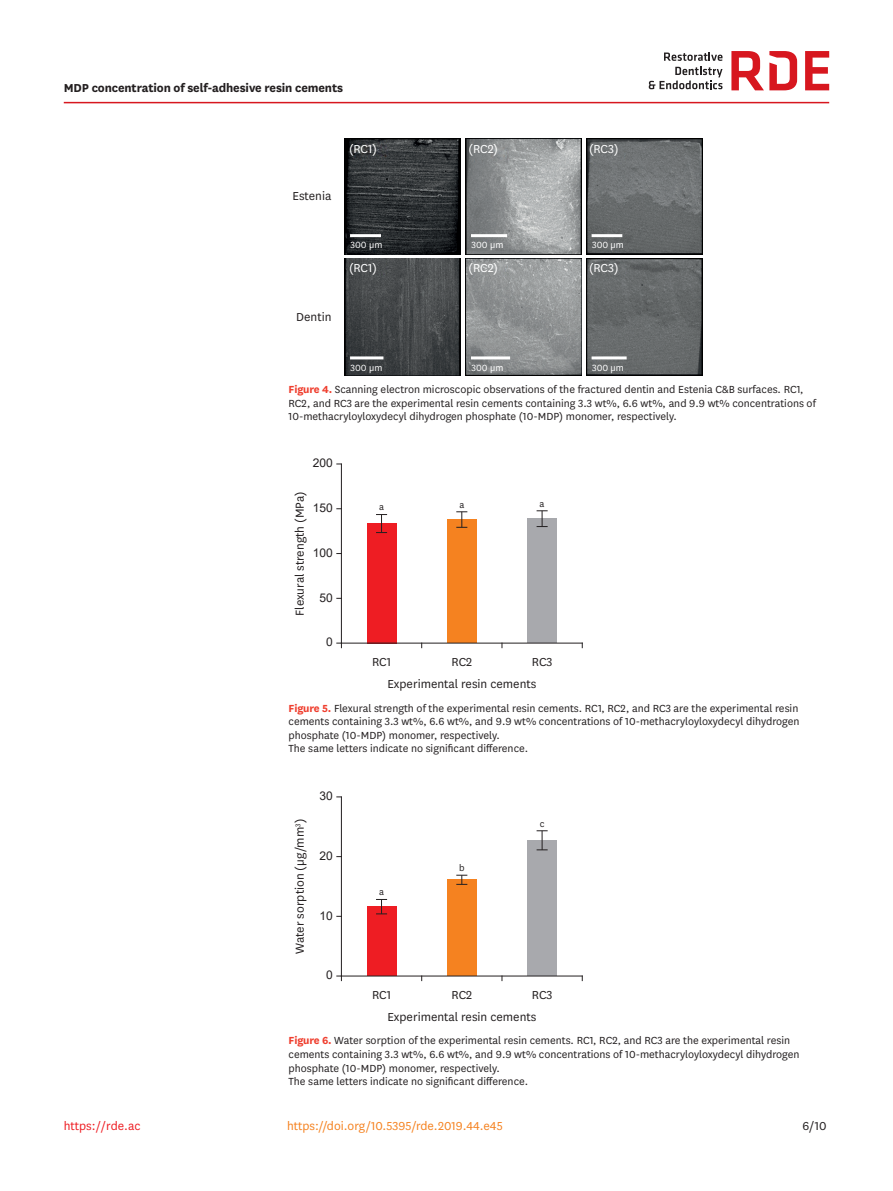
<style>
.page{position:relative;width:893px;height:1191px;background:#fff}
.page>*{position:absolute;margin:0;border:0;box-sizing:border-box;transform-origin:0 0}
.t1{font:13.5px/21.6px "National";color:#231f20}
.alt-title-type{font:700 13.5px "National";letter-spacing:-.01em;color:#231f20}
.doi_running_footer{font:13.5px "National";color:#f58220}
.t2{font:13.5px "National";letter-spacing:-.005em;color:#fff}
.t3{font:13.5px "National";color:#ee1d23}
.fig_caption{font:12px/13.5px "National";color:#231f20}
.t4{font:12px "Arial";color:#231f20}
.t5{font:10.5px "National";color:#fff}
.t6{font:10.5px "National";color:#231f20}
.s1{font-weight:700;color:#ef3e2e}
</style>
<div class="page">
<hr style="left:64px;top:102px;width:765px;height:1px;background:#d7171f">
<svg style="left:649px;top:52px;width:73px;height:37px"></svg>
<svg style="left:805px;top:51px;width:24px;height:39px"></svg>
<svg style="left:731px;top:51px;width:66px;height:39px"></svg>
<img style="left:344px;top:138px;width:117px;height:117px">
<img style="left:465px;top:138px;width:117px;height:117px">
<img style="left:586px;top:138px;width:117px;height:117px">
<img style="left:344px;top:259px;width:117px;height:117px">
<img style="left:465px;top:259px;width:117px;height:117px">
<img style="left:586px;top:259px;width:117px;height:117px">
<hr style="left:350px;top:234px;width:31px;height:3px;background:#fff">
<hr style="left:471px;top:234px;width:36px;height:3px;background:#fff">
<hr style="left:592px;top:234px;width:30px;height:3px;background:#fff">
<hr style="left:350px;top:356px;width:33px;height:3px;background:#fff">
<hr style="left:471px;top:356px;width:39px;height:3px;background:#fff">
<hr style="left:592px;top:356px;width:35px;height:3px;background:#fff">
<div style="left:527px;top:519px;width:30px;height:124px;background:#a8a9ad"></div>
<div style="left:447px;top:519px;width:30px;height:124px;background:#f58220"></div>
<div style="left:367px;top:523px;width:29px;height:120px;background:#ee1d23"></div>
<hr style="left:341px;top:464px;width:1px;height:179px;background:#231f20">
<hr style="left:341px;top:642px;width:241px;height:1px;background:#231f20">
<svg style="left:337px;top:642px;width:5px;height:5px"></svg>
<svg style="left:376px;top:514px;width:11px;height:19px"></svg>
<svg style="left:456px;top:511px;width:11px;height:17px"></svg>
<svg style="left:537px;top:510px;width:11px;height:17px"></svg>
<div style="left:527px;top:840px;width:30px;height:136px;background:#a8a9ad"></div>
<div style="left:447px;top:879px;width:30px;height:97px;background:#f58220"></div>
<div style="left:367px;top:906px;width:29px;height:70px;background:#ee1d23"></div>
<hr style="left:341px;top:797px;width:1px;height:179px;background:#231f20">
<hr style="left:341px;top:975px;width:241px;height:1px;background:#231f20">
<svg style="left:337px;top:975px;width:5px;height:5px"></svg>
<svg style="left:376px;top:899px;width:11px;height:15px"></svg>
<svg style="left:456px;top:875px;width:11px;height:10px"></svg>
<svg style="left:537px;top:830px;width:11px;height:20px"></svg>
<p class="alt-title-type" style="left:64px;top:78px;width:281px">MDP concentration of self-adhesive resin cements</p>
<p class="t1" style="left:292px;top:184px;width:40px">Estenia</p>
<p class="t1" style="left:296px;top:305px;width:37px">Dentin</p>
<p class="t2" style="left:349px;top:140px;width:29px">(RC1)</p>
<p class="t2" style="left:469px;top:140px;width:31px">(RC2)</p>
<p class="t2" style="left:589px;top:140px;width:31px">(RC3)</p>
<p class="t5" style="left:351px;top:238px;width:33px">300 µm</p>
<p class="t2" style="left:349px;top:259px;width:29px">(RC1)</p>
<p class="t5" style="left:472px;top:238px;width:33px">300 µm</p>
<p class="t5" style="left:592px;top:238px;width:33px">300 µm</p>
<p class="t2" style="left:469px;top:259px;width:31px">(RC2)</p>
<p class="t2" style="left:589px;top:259px;width:31px">(RC3)</p>
<p class="t5" style="left:351px;top:361px;width:33px">300 µm</p>
<p class="t5" style="left:472px;top:361px;width:33px">300 µm</p>
<p class="t5" style="left:592px;top:361px;width:33px">300 µm</p>
<p class="fig_caption" style="left:289px;top:382px;width:529px"><span class="s1">Figure 4.</span> Scanning electron microscopic observations of the fractured dentin and Estenia C&amp;B surfaces. RC1,<br>RC2, and RC3 are the experimental resin cements containing 3.3 wt%, 6.6 wt%, and 9.9 wt% concentrations of<br>10-methacryloyloxydecyl dihydrogen phosphate (10-MDP) monomer, respectively.</p>
<p class="t4" style="left:313px;top:455px;width:22px">200</p>
<p class="t1" style="left:288px;top:616px;width:126px;rotate:-90deg">Flexural strength (MPa)</p>
<p class="t4" style="left:313px;top:499px;width:22px">150</p>
<p class="t6" style="left:379px;top:500px;width:6px">a</p>
<p class="t4" style="left:313px;top:544px;width:22px">100</p>
<p class="t4" style="left:320px;top:589px;width:15px">50</p>
<p class="t4" style="left:326px;top:634px;width:8px">0</p>
<p class="t6" style="left:459px;top:497px;width:6px">a</p>
<p class="t6" style="left:540px;top:497px;width:6px">a</p>
<p class="t1" style="left:372px;top:650px;width:20px">RC1</p>
<p class="t1" style="left:452px;top:650px;width:22px">RC2</p>
<p class="t1" style="left:387px;top:650px;width:166px;text-indent:144px">RC3<br>Experimental resin cements</p>
<p class="fig_caption" style="left:289px;top:700px;width:512px"><span class="s1">Figure 5.</span> Flexural strength of the experimental resin cements. RC1, RC2, and RC3 are the experimental resin cements containing 3.3 wt%, 6.6 wt%, and 9.9 wt% concentrations of 10-methacryloyloxydecyl dihydrogen phosphate (10-MDP) monomer, respectively.<br>The same letters indicate no significant difference.</p>
<p class="t1" style="left:288px;top:954px;width:136px;rotate:-90deg">Water sorption (µg/mm<sup>3</sup>)</p>
<p class="t4" style="left:320px;top:787px;width:15px">30</p>
<p class="t4" style="left:320px;top:847px;width:15px">20</p>
<p class="t4" style="left:320px;top:907px;width:15px">10</p>
<p class="t4" style="left:326px;top:966px;width:8px">0</p>
<p class="t6" style="left:379px;top:885px;width:6px">a</p>
<p class="t6" style="left:459px;top:861px;width:7px">b</p>
<p class="t6" style="left:540px;top:817px;width:6px">c</p>
<p class="t1" style="left:372px;top:983px;width:20px">RC1</p>
<p class="t1" style="left:452px;top:983px;width:22px">RC2</p>
<p class="t1" style="left:387px;top:983px;width:166px;text-indent:144px">RC3<br>Experimental resin cements</p>
<p class="fig_caption" style="left:289px;top:1033px;width:512px"><span class="s1">Figure 6.</span> Water sorption of the experimental resin cements. RC1, RC2, and RC3 are the experimental resin cements containing 3.3 wt%, 6.6 wt%, and 9.9 wt% concentrations of 10-methacryloyloxydecyl dihydrogen phosphate (10-MDP) monomer, respectively.<br>The same letters indicate no significant difference.</p>
<p class="t3" style="left:64px;top:1116px;width:78px">https://rde.ac</p>
<p class="doi_running_footer" style="left:287px;top:1116px;width:217px">https://doi.org/10.5395/rde.2019.44.e45</p>
<p class="t1" style="left:802px;top:1114px;width:26px">6/10</p>
</div>
